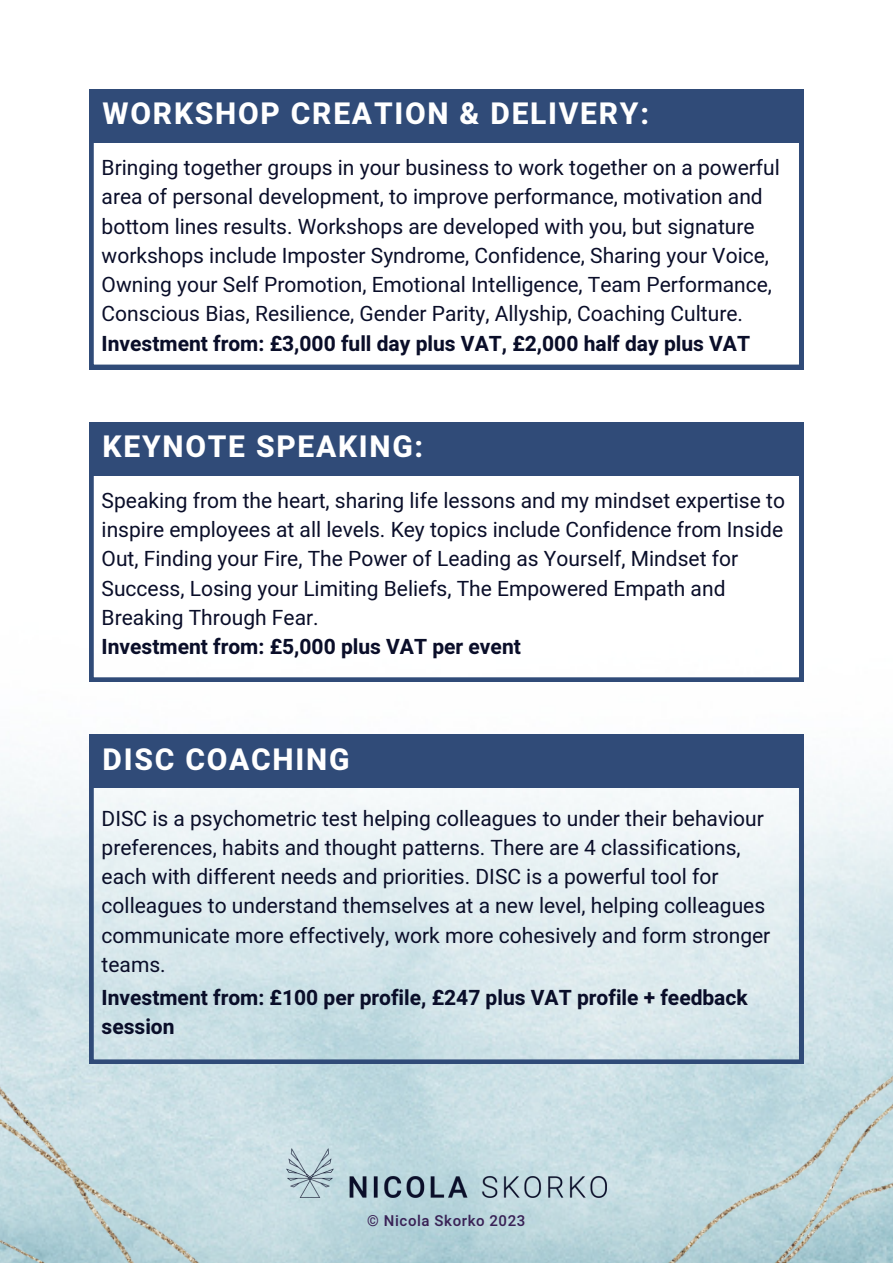
<style>
.page{position:relative;width:893px;height:1264px;background:#fff}
.page>*{position:absolute;margin:0;border:0;box-sizing:border-box;transform-origin:0 0}
.t1{font:800 30px "Heebo";letter-spacing:.06em;color:#fff}
.t2{font:21px/29.2px "Heebo";color:#0a0e29}
.t3{font:700 21px/29.2px "Heebo";color:#0a0e29}
.t4{font:500 15px "Heebo";letter-spacing:.04em;color:#392256}
</style>
<div class="page">
<img style="left:0;top:89px;width:892px;height:1173px">
<img style="left:0;top:873px;width:286px;height:389px">
<img style="left:606px;top:995px;width:286px;height:267px">
<svg style="left:89px;top:475px;width:714px;height:206px"></svg>
<div style="left:89px;top:422px;width:714px;height:53px;background:#304b78"></div>
<svg style="left:89px;top:143px;width:714px;height:226px"></svg>
<div style="left:89px;top:89px;width:714px;height:54px;background:#304b78"></div>
<svg style="left:89px;top:788px;width:714px;height:275px"></svg>
<div style="left:89px;top:734px;width:714px;height:54px;background:#304b78"></div>
<img style="left:287px;top:1148px;width:319px;height:49px">
<p class="t1" style="left:103px;top:93px;width:548px">WORKSHOP CREATION &amp; DELIVERY:</p>
<p class="t2" style="left:102px;top:154px;width:679px">Bringing together groups in your business to work together on a powerful area of personal development, to improve performance, motivation and bottom lines results. Workshops are developed with you, but signature workshops include Imposter Syndrome, Confidence, Sharing your Voice, Owning your Self Promotion, Emotional Intelligence, Team Performance, Conscious Bias, Resilience, Gender Parity, Allyship, Coaching Culture.</p>
<p class="t3" style="left:102px;top:329px;width:650px">Investment from: £3,000 full day plus VAT, £2,000 half day plus VAT</p>
<p class="t1" style="left:103px;top:426px;width:322px">KEYNOTE SPEAKING:</p>
<p class="t2" style="left:102px;top:487px;width:684px">Speaking from the heart, sharing life lessons and my mindset expertise to inspire employees at all levels. Key topics include Confidence from Inside Out, Finding your Fire, The Power of Leading as Yourself, Mindset for Success, Losing your Limiting Beliefs, The Empowered Empath and Breaking Through Fear.</p>
<p class="t3" style="left:102px;top:633px;width:421px">Investment from: £5,000 plus VAT per event</p>
<p class="t1" style="left:103px;top:738px;width:248px">DISC COACHING</p>
<p class="t2" style="left:102px;top:804px;width:670px">DISC is a psychometric test helping colleagues to under their behaviour preferences, habits and thought patterns. There are 4 classifications, each with different needs and priorities. DISC is a powerful tool for colleagues to understand themselves at a new level, helping colleagues communicate more effectively, work more cohesively and form stronger teams.</p>
<p class="t3" style="left:102px;top:983px;width:647px">Investment from: £100 per profile, £247 plus VAT profile + feedback session</p>
<p class="t4" style="left:367px;top:1209px;width:160px">© Nicola Skorko 2023</p>
</div>
